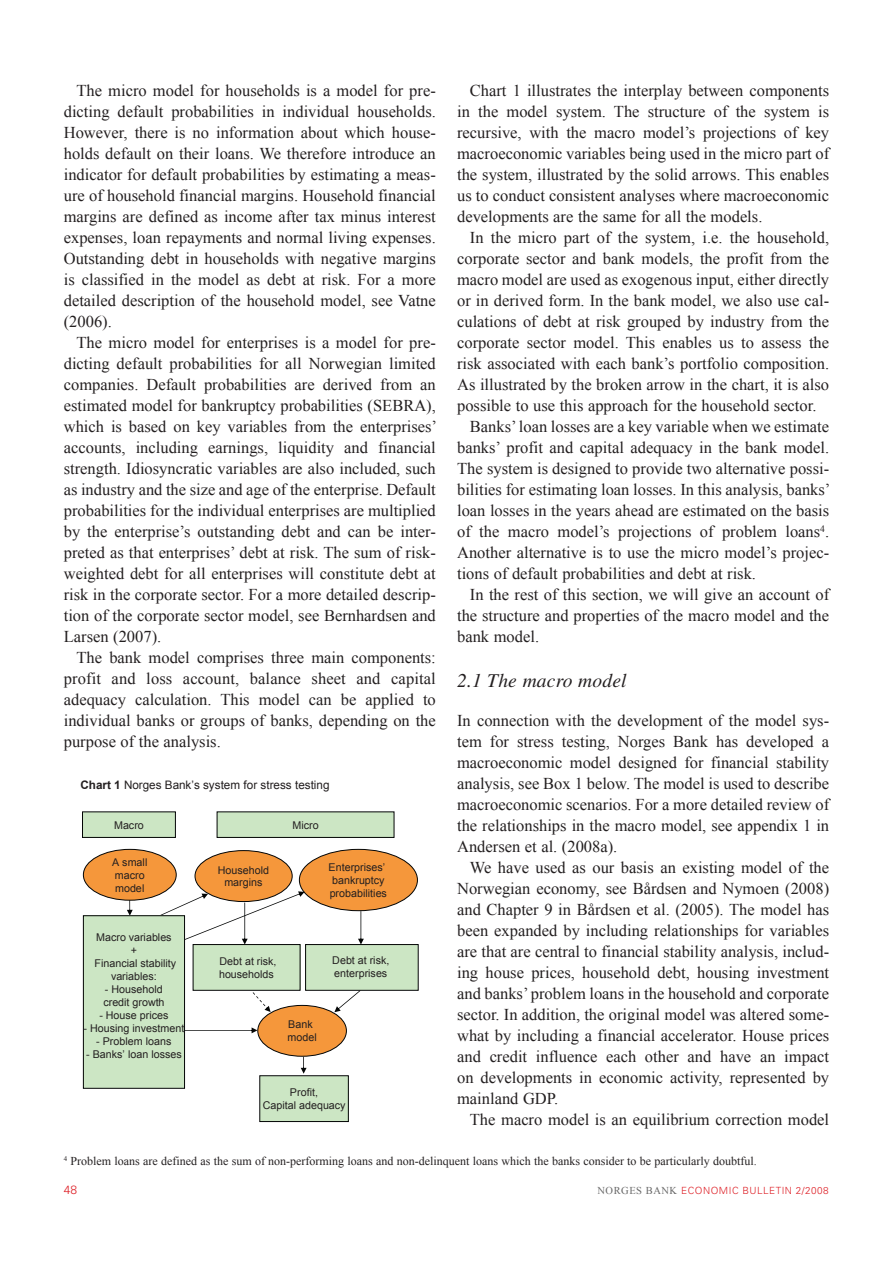
<style>
.page{position:relative;width:893px;height:1263px;background:#fff}
.page>*{position:absolute;margin:0;border:0;box-sizing:border-box;transform-origin:0 0}
.t1{font:italic 19.5px "Times";letter-spacing:.01em;color:#231f20}
.t2{font:16.5px/21px "Times New Roman";color:#231f20;text-align:justify}
.t3{font:12px "Times New Roman";color:#231f20}
.t4{font:300 12px "Univers";color:#de2027}
.t5{font:11.7px "Arial";color:#231f20}
.t6{font:10.65px/12.9px "Arial";color:#231f20}
.t7{font:300 9.9px "Univers";letter-spacing:.05em;color:#de2027}
.s1{font-weight:700}
.s2{font-family:"Times New Roman";font-weight:400;font-size:10.5px;color:#686868}
</style>
<div class="page">
<div style="left:83px;top:812px;width:92px;height:25px;background:#cce6c4"></div>
<div style="left:82px;top:811px;width:94px;height:27px;border:1px solid #030505"></div>
<div style="left:217px;top:812px;width:177px;height:25px;background:#cce6c4"></div>
<div style="left:217px;top:811px;width:177px;height:27px;border:1px solid #030505"></div>
<div style="left:299px;top:849px;width:118px;height:62px;background:#f5973b;border-radius:50%"></div>
<div style="left:299px;top:849px;width:119px;height:62px;border:1px solid #030505;border-radius:50%"></div>
<svg style="left:127px;top:900px;width:6px;height:15px"></svg>
<svg style="left:253px;top:992px;width:18px;height:20px"></svg>
<div style="left:258px;top:1005px;width:88px;height:51px;background:#f5973b;border-radius:50%"></div>
<div style="left:257px;top:1005px;width:90px;height:51px;border:1px solid #030505;border-radius:50%"></div>
<svg style="left:185px;top:1027px;width:72px;height:6px"></svg>
<div style="left:193px;top:944px;width:107px;height:46px;background:#cce6c4"></div>
<div style="left:193px;top:944px;width:107px;height:47px;border:1px solid #030505"></div>
<div style="left:306px;top:944px;width:112px;height:46px;background:#cce6c4"></div>
<div style="left:305px;top:944px;width:114px;height:47px;border:1px solid #030505"></div>
<svg style="left:358px;top:911px;width:6px;height:33px"></svg>
<svg style="left:152px;top:891px;width:153px;height:59px"></svg>
<div style="left:260px;top:1076px;width:88px;height:45px;background:#cce6c4"></div>
<div style="left:259px;top:1075px;width:90px;height:47px;border:1px solid #030505"></div>
<svg style="left:301px;top:1057px;width:6px;height:17px"></svg>
<svg style="left:334px;top:990px;width:26px;height:22px"></svg>
<div style="left:83px;top:849px;width:93px;height:51px;background:#f5973b;border-radius:50%"></div>
<div style="left:83px;top:849px;width:94px;height:51px;border:1px solid #030505;border-radius:50%"></div>
<div style="left:195px;top:850px;width:97px;height:51px;background:#f5973b;border-radius:50%"></div>
<div style="left:195px;top:850px;width:98px;height:52px;border:1px solid #030505;border-radius:50%"></div>
<div style="left:83px;top:916px;width:102px;height:172px;background:#cce6c4"></div>
<div style="left:83px;top:915px;width:102px;height:174px;border:1px solid #030505"></div>
<p class="t2" style="left:64px;top:80px;width:374px;text-indent:13px">The micro model for households is a model for pre&shy;dicting default probabilities in individual households.<br>However, there is no information about which house&shy;holds default on their loans. We therefore introduce an indicator for default probabilities by estimating a meas&shy;ure of household financial margins. Household financial margins are defined as income after tax minus interest expenses, loan repayments and normal living expenses.<br>Outstanding debt in households with negative margins is classified in the model as debt at risk. For a more detailed description of the household model, see Vatne (2006).</p>
<p class="t2" style="left:64px;top:332px;width:375px;text-indent:13px">The micro model for enterprises is a model for pre&shy;dicting default probabilities for all Norwegian limited companies. Default probabilities are derived from an estimated model for bankruptcy probabilities (SEBRA), which is based on key variables from the enterprises’ accounts, including earnings, liquidity and financial strength. Idiosyncratic variables are also included, such as industry and the size and age of the enterprise. Default probabilities for the individual enterprises are multiplied by the enterprise’s outstanding debt and can be inter&shy;preted as that enterprises’ debt at risk. The sum of risk&shy;weighted debt for all enterprises will constitute debt at risk in the corporate sector. For a more detailed descrip&shy;tion of the corporate sector model, see Bernhardsen and Larsen (2007).</p>
<p class="t2" style="left:64px;top:647px;width:374px;text-indent:13px">The bank model comprises three main components: profit and loss account, balance sheet and capital adequacy calculation. This model can be applied to individual banks or groups of banks, depending on the purpose of the analysis.</p>
<p class="t5" style="left:80px;top:777px;width:251px"><span class="s1">Chart 1</span> Norges Bank’s system for stress testing</p>
<p class="t6" style="left:114px;top:818px;width:31px">Macro</p>
<p class="t6" style="left:292px;top:818px;width:28px">Micro</p>
<p class="t6" style="left:112px;top:856px;width:37px">A small macro model</p>
<p class="t6" style="left:218px;top:863px;width:53px;text-align:center">Household margins</p>
<p class="t6" style="left:329px;top:861px;width:60px">Enterprises’ bankruptcy probabilities</p>
<p class="t6" style="left:95px;top:931px;width:83px;text-align:center">Macro variables +<br>Financial stability variables:</p>
<p class="t6" style="left:103px;top:983px;width:63px">- Household credit growth</p>
<p class="t6" style="left:99px;top:1009px;width:71px">- House prices</p>
<p class="t6" style="left:84px;top:1022px;width:102px">- Housing investment</p>
<p class="t6" style="left:96px;top:1034px;width:77px">- Problem loans</p>
<p class="t6" style="left:86px;top:1047px;width:97px">- Banks’ loan losses</p>
<p class="t6" style="left:219px;top:955px;width:59px">Debt at risk, households</p>
<p class="t6" style="left:287px;top:1018px;width:31px">Bank model</p>
<p class="t6" style="left:332px;top:954px;width:59px">Debt at risk, enterprises</p>
<p class="t6" style="left:263px;top:1086px;width:84px;text-align:center">Profit,<br>Capital adequacy</p>
<p class="t2" style="left:457px;top:80px;width:374px;text-indent:13px">Chart 1 illustrates the interplay between components in the model system. The structure of the system is recursive, with the macro model’s projections of key macroeconomic variables being used in the micro part of the system, illustrated by the solid arrows. This enables us to conduct consistent analyses where macroeconomic developments are the same for all the models.</p>
<p class="t2" style="left:470px;top:227px;width:361px">In the micro part of the system, i.e. the household,</p>
<p class="t2" style="left:457px;top:248px;width:374px">corporate sector and bank models, the profit from the</p>
<p class="t2" style="left:457px;top:269px;width:374px">macro model are used as exogenous input, either directly</p>
<p class="t2" style="left:457px;top:290px;width:374px">or in derived form. In the bank model, we also use cal-</p>
<p class="t2" style="left:457px;top:311px;width:374px">culations of debt at risk grouped by industry from the</p>
<p class="t2" style="left:457px;top:332px;width:374px">corporate sector model. This enables us to assess the</p>
<p class="t2" style="left:457px;top:353px;width:374px">risk associated with each bank’s portfolio composition.</p>
<p class="t2" style="left:457px;top:374px;width:374px">As illustrated by the broken arrow in the chart, it is also</p>
<p class="t2" style="left:457px;top:395px;width:361px">possible to use this approach for the household sector.</p>
<p class="t2" style="left:470px;top:416px;width:361px">Banks’ loan losses are a key variable when we estimate</p>
<p class="t2" style="left:457px;top:437px;width:374px">banks’ profit and capital adequacy in the bank model.</p>
<p class="t2" style="left:457px;top:458px;width:374px">The system is designed to provide two alternative possi-</p>
<p class="t2" style="left:457px;top:479px;width:375px">bilities for estimating loan losses. In this analysis, banks’</p>
<p class="t2" style="left:457px;top:500px;width:374px">loan losses in the years ahead are estimated on the basis</p>
<p class="t2" style="left:457px;top:521px;width:374px">of the macro model’s projections of problem loans<sup>4</sup>.</p>
<p class="t2" style="left:457px;top:542px;width:374px">Another alternative is to use the micro model’s projec-</p>
<p class="t2" style="left:457px;top:563px;width:300px">tions of default probabilities and debt at risk.</p>
<p class="t2" style="left:470px;top:584px;width:361px">In the rest of this section, we will give an account of</p>
<p class="t2" style="left:457px;top:605px;width:374px">the structure and properties of the macro model and the</p>
<p class="t2" style="left:457px;top:626px;width:83px">bank model.</p>
<p class="t1" style="left:457px;top:669px;width:171px">2.1 The macro model</p>
<p class="t2" style="left:457px;top:710px;width:374px">In connection with the development of the model sys&shy;tem for stress testing, Norges Bank has developed a macroeconomic model designed for financial stability analysis, see Box 1 below. The model is used to describe macroeconomic scenarios. For a more detailed review of the relationships in the macro model, see appendix 1 in Andersen et al. (2008a).</p>
<p class="t2" style="left:457px;top:857px;width:374px;text-indent:13px">We have used as our basis an existing model of the Norwegian economy, see Bårdsen and Nymoen (2008) and Chapter 9 in Bårdsen et al. (2005). The model has been expanded by including relationships for variables are that are central to financial stability analysis, includ&shy;ing house prices, household debt, housing investment and banks’ problem loans in the household and corporate sector. In addition, the original model was altered some&shy;what by including a financial accelerator. House prices and credit influence each other and have an impact on developments in economic activity, represented by mainland GDP.</p>
<p class="t2" style="left:470px;top:1109px;width:361px">The macro model is an equilibrium correction model</p>
<p class="t3" style="left:64px;top:1154px;width:695px"><sup>4</sup> Problem loans are defined as the sum of non-performing loans and non-delinquent loans which the banks consider to be particularly doubtful.</p>
<p class="t4" style="left:64px;top:1182px;width:15px">48</p>
<p class="t7" style="left:597px;top:1184px;width:233px"><span class="s2">NORGES BANK</span> ECONOMIC BULLETIN 2/2008</p>
</div>
